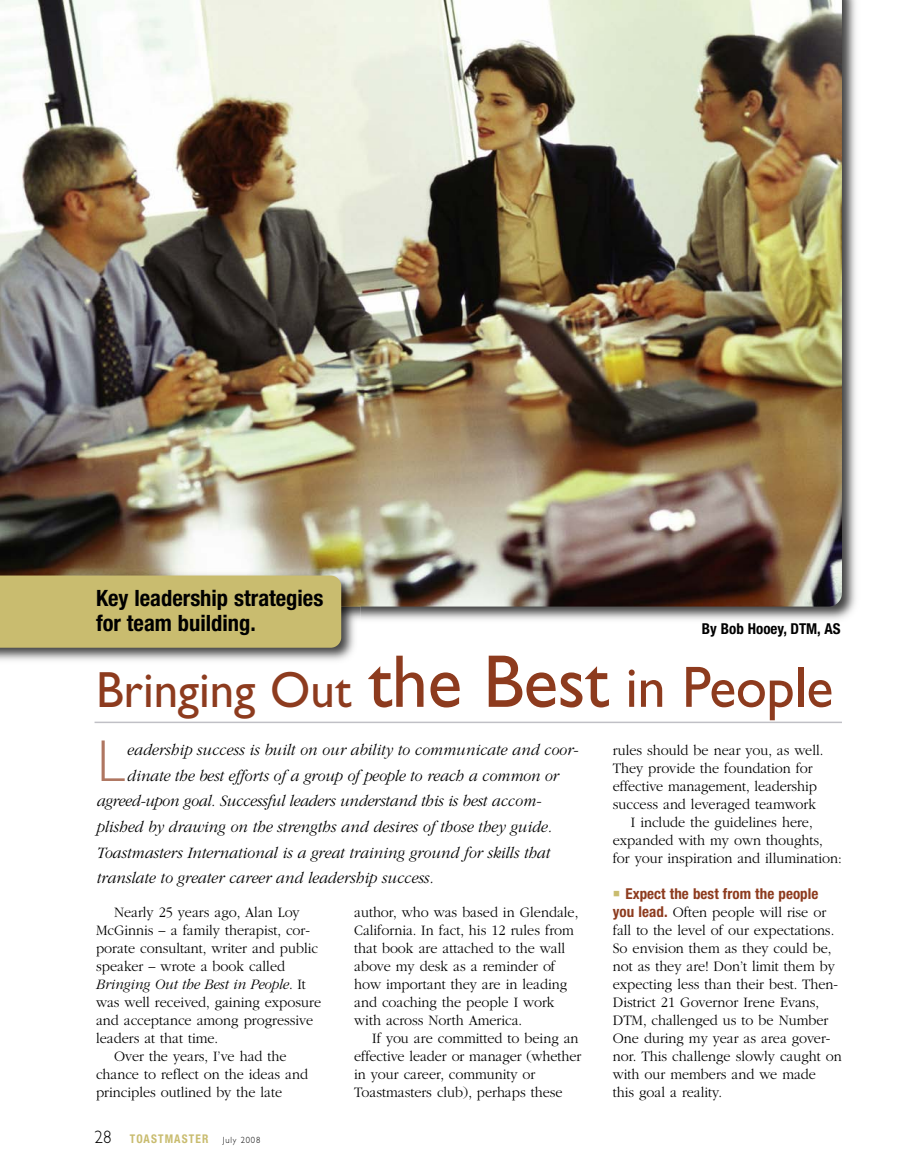
<style>
.page{position:relative;width:905px;height:1175px;background:#fff}
.page>*{position:absolute;margin:0;border:0;box-sizing:border-box;transform-origin:0 0}
.t1{font:300 59.4px "Gill Sans";color:#af7661}
.t2{font:51px "Gill Sans";color:#8d3b1e;scale:.96 1}
.t3{font:700 condensed 22.5px/25.5px "Helvetica Neue LT Std";color:#000}
.t4{font:italic 300 16.5px "ITC Garamond Std";color:#000;scale:.95 1}
.t5{font:300 15px/18px "ITC Garamond Std";color:#000;scale:.95 1}
.t6{font:italic 300 15px "ITC Garamond Std";color:#000;scale:.95 1}
.t7{font:700 condensed 15px "Helvetica Neue LT Std";letter-spacing:.005em;color:#8d3b1e}
.t8{font:700 condensed 15px "Helvetica Neue LT Std";color:#000}
.t9{font:700 condensed 12px "Helvetica Neue";letter-spacing:.1em;color:#c9bc6f;scale:.95 1}
.s1{font-size:75px}
.s2{font-size:58.5px}
.s3{font-family:"Helvetica Neue LT Std";font-weight:700;font-stretch:condensed;color:#8d3b1e}
.s4{font-style:normal}
.s5{font-family:"Gill Sans";font-weight:300;font-stretch:normal;font-size:18px;color:#000}
.s6{font-family:"Gill Sans";font-weight:300;font-stretch:normal;font-size:9px;color:#000}
</style>
<div class="page">
<img style="left:361px;top:0;width:495px;height:620px">
<img style="left:0;top:0;width:842px;height:606px">
<hr style="left:94px;top:721px;width:748px;height:2px;background:#c0c0c6">
<img style="left:0;top:568px;width:361px;height:93px">
<div style="left:0;top:575px;width:341px;height:72px;background:#c9bc6f"></div>
<h3 class="t3" style="left:96px;top:587px;width:229px">Key leadership strategies for team building.</h3>
<p class="t8" style="left:701px;top:623px;width:140px">By Bob Hooey, DTM, AS</p>
<h2 class="t2" style="left:96px;top:670px;width:769px">Bringing Out <span class="s1">the Best</span> <span class="s2">in People</span></h2>
<p class="t5" style="left:612px;top:742px;width:223px">rules should be near you, as well.</p>
<p class="t5" style="left:612px;top:760px;width:212px">They provide the foundation for</p>
<p class="t5" style="left:612px;top:778px;width:216px">effective management, leadership</p>
<p class="t5" style="left:612px;top:796px;width:215px">success and leveraged teamwork</p>
<p class="t5" style="left:630px;top:814px;width:193px">I include the guidelines here,</p>
<p class="t5" style="left:612px;top:832px;width:223px">expanded with my own thoughts,</p>
<p class="t5" style="left:612px;top:850px;width:243px">for your inspiration and illumination:</p>
<p class="t7" style="left:625px;top:888px;width:195px">Expect the best from the people</p>
<p class="t5" style="left:612px;top:904px;width:242px"><span class="s3">you lead.</span> Often people will rise or fall to the level of our expectations.<br>So envision them as they could be, not as they are! Don’t limit them by expecting less than their best. Then-<br>District 21 Governor Irene Evans,<br>DTM, challenged us to be Number<br>One during my year as area gover&shy;nor. This challenge slowly caught on with our members and we made<br>this goal a reality.</p>
<h1 class="t1" style="left:97px;top:738px;width:29px">L</h1>
<p class="t4" style="left:127px;top:744px;width:476px">eadership success is built on our ability to communicate and coor-</p>
<p class="t4" style="left:127px;top:769px;width:455px">dinate the best efforts of a group of people to reach a common or</p>
<p class="t4" style="left:97px;top:795px;width:469px">agreed-upon goal. Successful leaders understand this is best accom-</p>
<p class="t4" style="left:97px;top:820px;width:480px">plished by drawing on the strengths and desires of those they guide.</p>
<p class="t4" style="left:97px;top:846px;width:479px">Toastmasters International is a great training ground for skills that</p>
<p class="t4" style="left:97px;top:871px;width:356px">translate to greater career and leadership success.</p>
<p class="t5" style="left:114px;top:904px;width:197px">Nearly 25 years ago, Alan Loy</p>
<p class="t5" style="left:96px;top:922px;width:227px">McGinnis – a family therapist, cor-</p>
<p class="t5" style="left:96px;top:940px;width:235px">porate consultant, writer and public</p>
<p class="t5" style="left:96px;top:958px;width:200px">speaker – wrote a book called</p>
<p class="t6" style="left:96px;top:978px;width:222px">Bringing Out the Best in People<span class="s4">. It</span></p>
<p class="t5" style="left:96px;top:994px;width:238px">was well received, gaining exposure</p>
<p class="t5" style="left:96px;top:1012px;width:230px">and acceptance among progressive</p>
<p class="t5" style="left:96px;top:1030px;width:130px">leaders at that time.</p>
<p class="t5" style="left:114px;top:1048px;width:183px">Over the years, I’ve had the</p>
<p class="t5" style="left:96px;top:1066px;width:225px">chance to reflect on the ideas and</p>
<p class="t5" style="left:96px;top:1084px;width:197px">principles outlined by the late</p>
<p class="t5" style="left:354px;top:904px;width:237px">author, who was based in Glendale,<br>California. In fact, his 12 rules from that book are attached to the wall above my desk as a reminder of how important they are in leading and coaching the people I work with across North America.</p>
<p class="t5" style="left:354px;top:1030px;width:240px;text-indent:18px">If you are committed to being an effective leader or manager (whether in your career, community or Toastmasters club), perhaps these</p>
<p class="t9" style="left:94px;top:1134px;width:176px"><span class="s5">28</span> TOASTMASTER <span class="s6">July 2008</span></p>
</div>
